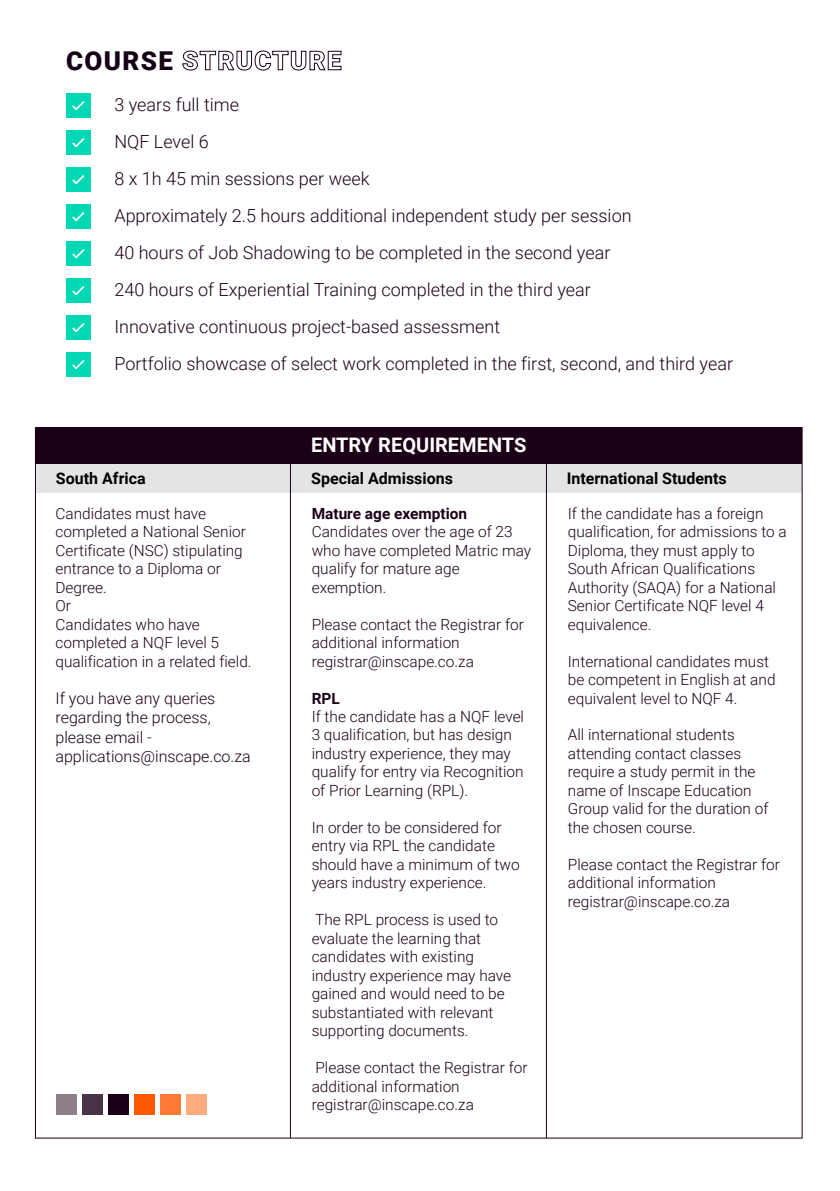
<style>
.page{position:relative;width:840px;height:1191px;background:#fff}
.page>*{position:absolute;margin:0;border:0;box-sizing:border-box;transform-origin:0 0}
.t1{font:900 26px "Roboto";letter-spacing:.05em;color:#160116}
.t2{font:700 20px "Roboto";color:#fff}
.t3{font:300 18px "Roboto";color:#1c0018}
.t4{font:300 16px/19.2px "Roboto";color:#1c0018}
.t5{font:700 16px "Roboto";color:#000}
.t6{font:300 15.4px/18.4px "Roboto";color:#1c0018}
.t7{font:700 15.4px "Roboto";color:#1c0018}
</style>
<div class="page">
<div style="left:35px;top:428px;width:766px;height:36px;background:#1c0018"></div>
<div style="left:35px;top:464px;width:766px;height:29px;background:#e3e4e5"></div>
<hr style="left:290px;top:440px;width:1px;height:698px;background:#1c0018">
<hr style="left:545px;top:440px;width:1px;height:698px;background:#1c0018">
<svg style="left:182px;top:50px;width:160px;height:21px"></svg>
<div style="left:66px;top:94px;width:24px;height:24px;background:#00d7b5"></div>
<svg style="left:72px;top:101px;width:12px;height:9px"></svg>
<div style="left:66px;top:131px;width:24px;height:24px;background:#00d7b5"></div>
<svg style="left:72px;top:138px;width:12px;height:9px"></svg>
<div style="left:66px;top:167px;width:24px;height:25px;background:#00d7b5"></div>
<svg style="left:72px;top:175px;width:12px;height:9px"></svg>
<div style="left:66px;top:204px;width:24px;height:25px;background:#00d7b5"></div>
<svg style="left:72px;top:212px;width:12px;height:9px"></svg>
<div style="left:66px;top:242px;width:24px;height:24px;background:#00d7b5"></div>
<svg style="left:72px;top:249px;width:12px;height:9px"></svg>
<div style="left:66px;top:279px;width:24px;height:24px;background:#00d7b5"></div>
<svg style="left:72px;top:286px;width:12px;height:9px"></svg>
<div style="left:66px;top:315px;width:24px;height:25px;background:#00d7b5"></div>
<svg style="left:72px;top:323px;width:12px;height:9px"></svg>
<div style="left:66px;top:352px;width:24px;height:25px;background:#00d7b5"></div>
<svg style="left:72px;top:360px;width:12px;height:9px"></svg>
<div style="left:56px;top:1093px;width:21px;height:21px;background:#8d808b"></div>
<div style="left:82px;top:1093px;width:21px;height:21px;background:#493346"></div>
<div style="left:108px;top:1093px;width:21px;height:21px;background:#1c0018"></div>
<div style="left:134px;top:1093px;width:21px;height:21px;background:#fc5901"></div>
<div style="left:160px;top:1093px;width:20px;height:21px;background:#fc7a33"></div>
<div style="left:185px;top:1093px;width:21px;height:21px;background:#fdac80"></div>
<h1 class="t1" style="left:66px;top:42px;width:108px">COURSE</h1>
<p class="t3" style="left:78px;top:92px;width:162px">• 3 years full time</p>
<p class="t3" style="left:78px;top:129px;width:132px">• NQF Level 6</p>
<p class="t3" style="left:78px;top:166px;width:293px">• 8 x 1h 45 min sessions per week</p>
<p class="t3" style="left:78px;top:203px;width:554px">• Approximately 2.5 hours additional independent study per session</p>
<p class="t3" style="left:78px;top:240px;width:533px">• 40 hours of Job Shadowing to be completed in the second year</p>
<p class="t3" style="left:78px;top:277px;width:513px">• 240 hours of Experiential Training completed in the third year</p>
<p class="t3" style="left:78px;top:314px;width:423px">• Innovative continuous project-based assessment</p>
<p class="t3" style="left:78px;top:351px;width:656px">• Portfolio showcase of select work completed in the first, second, and third year</p>
<p class="t2" style="left:311px;top:431px;width:217px">ENTRY REQUIREMENTS</p>
<p class="t5" style="left:56px;top:466px;width:91px">South Africa</p>
<p class="t5" style="left:311px;top:466px;width:143px">Special Admissions</p>
<p class="t5" style="left:566px;top:466px;width:161px">International Students</p>
<p class="t6" style="left:55px;top:503px;width:197px">Candidates must have completed a National Senior<br>Certificate (NSC) stipulating entrance to a Diploma or<br>Degree.<br>Or<br>Candidates who have completed a NQF level 5 qualification in a related field.</p>
<p class="t4" style="left:55px;top:688px;width:197px">If you have any queries regarding the process, please email - applications@inscape.co.za</p>
<p class="t6" style="left:567px;top:503px;width:220px">If the candidate has a foreign qualification, for admissions to a<br>Diploma, they must apply to<br>South African Qualifications<br>Authority (SAQA) for a National<br>Senior Certificate NQF level 4 equivalence.</p>
<p class="t6" style="left:567px;top:651px;width:209px">International candidates must be competent in English at and equivalent level to NQF 4.</p>
<p class="t6" style="left:567px;top:725px;width:202px">All international students attending contact classes require a study permit in the name of Inscape Education<br>Group valid for the duration of the chosen course.</p>
<p class="t6" style="left:567px;top:854px;width:213px">Please contact the Registrar for additional information registrar@inscape.co.za</p>
<p class="t7" style="left:311px;top:502px;width:157px">Mature age exemption</p>
<p class="t6" style="left:311px;top:522px;width:221px">Candidates over the age of 23 who have completed Matric may qualify for mature age exemption.</p>
<p class="t6" style="left:311px;top:614px;width:213px">Please contact the Registrar for additional information registrar@inscape.co.za</p>
<p class="t7" style="left:311px;top:687px;width:30px">RPL</p>
<p class="t6" style="left:311px;top:706px;width:214px">If the candidate has a NQF level<br>3 qualification, but has design industry experience, they may qualify for entry via Recognition of Prior Learning (RPL).</p>
<p class="t6" style="left:311px;top:817px;width:209px">In order to be considered for entry via RPL the candidate should have a minimum of two years industry experience.</p>
<p class="t6" style="left:311px;top:910px;width:201px">The RPL process is used to evaluate the learning that candidates with existing industry experience may have gained and would need to be substantiated with relevant supporting documents.</p>
<p class="t6" style="left:311px;top:1058px;width:217px">Please contact the Registrar for additional information registrar@inscape.co.za</p>
</div>
